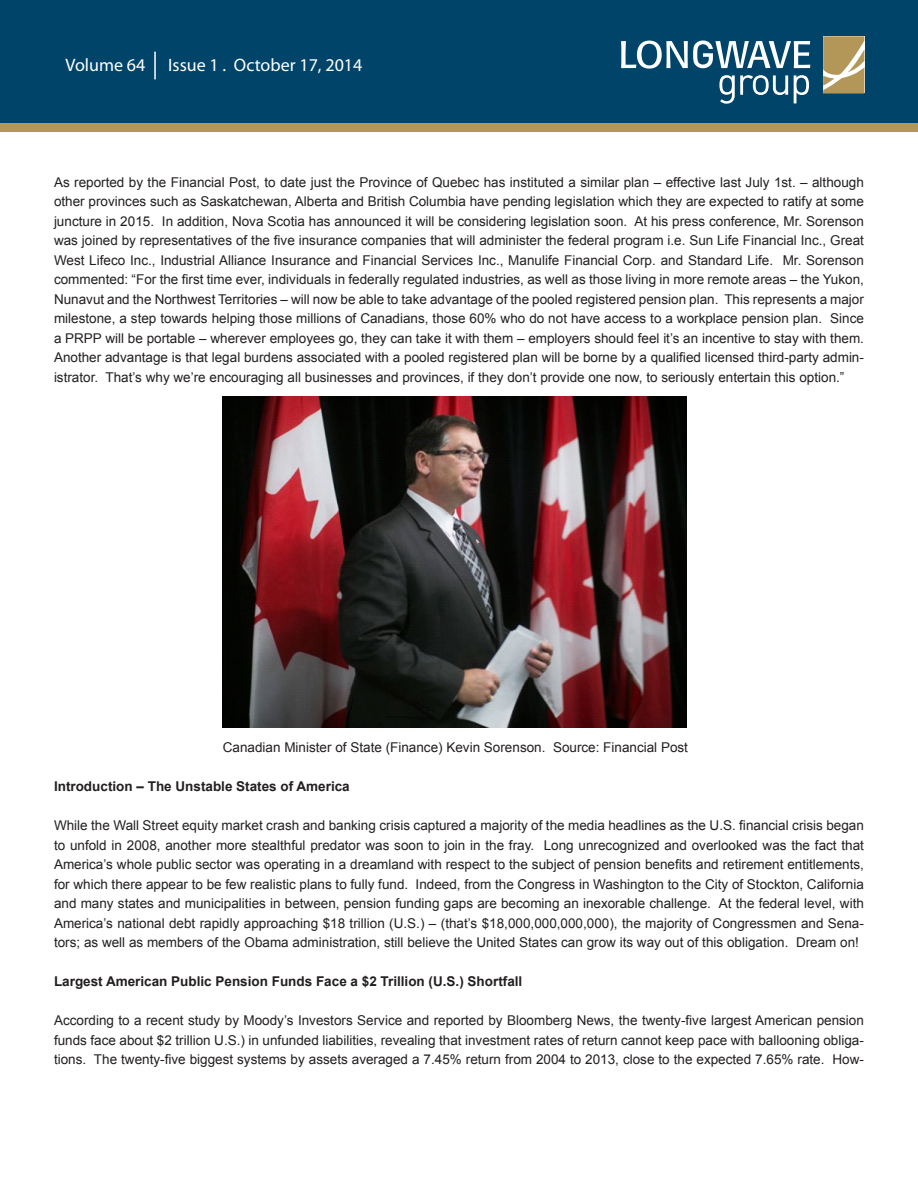
<style>
.page{position:relative;width:918px;height:1188px;background:#fff}
.page>*{position:absolute;margin:0;border:0;box-sizing:border-box;transform-origin:0 0}
.t1{font:18px "Myriad Pro";color:#fff}
.t2{font:13.5px/19.5px "Arial";color:#231f20;text-align:justify}
.t3{font:700 13.5px "Arial";color:#231f20}
</style>
<div class="page">
<div style="left:0;top:122px;width:918px;height:10px;background:#b39759"></div>
<img style="left:223px;top:397px;width:464px;height:331px">
<div style="left:0;top:0;width:918px;height:123px;background:#00446a"></div>
<hr style="left:154px;top:52px;width:2px;height:27px;background:#fff">
<svg style="left:621px;top:40px;width:189px;height:29px"></svg>
<svg style="left:719px;top:75px;width:69px;height:29px"></svg>
<svg style="left:794px;top:75px;width:15px;height:28px"></svg>
<svg style="left:823px;top:36px;width:41px;height:58px;background:#bfa977"></svg>
<p class="t1" style="left:66px;top:54px;width:81px">Volume 64</p>
<p class="t1" style="left:168px;top:54px;width:196px">Issue 1 . October 17, 2014</p>
<p class="t2" style="left:54px;top:172px;width:812px">As reported by the Financial Post, to date just the Province of Quebec has instituted a similar plan – effective last July 1st. – although other provinces such as Saskatchewan, Alberta and British Columbia have pending legislation which they are expected to ratify at some juncture in 2015. In addition, Nova Scotia has announced it will be considering legislation soon. At his press conference, Mr. Sorenson was joined by representatives of the five insurance companies that will administer the federal program i.e. Sun Life Financial Inc., Great West Lifeco Inc., Industrial Alliance Insurance and Financial Services Inc., Manulife Financial Corp. and Standard Life. Mr. Sorenson commented: “For the first time ever, individuals in federally regulated industries, as well as those living in more remote areas – the Yukon, Nunavut and the Northwest Territories – will now be able to take advantage of the pooled registered pension plan. This represents a major milestone, a step towards helping those millions of Canadians, those 60% who do not have access to a workplace pension plan. Since a PRPP will be portable – wherever employees go, they can take it with them – employers should feel it’s an incentive to stay with them.<br>Another advantage is that legal burdens associated with a pooled registered plan will be borne by a qualified licensed third-party admin&shy;istrator. That’s why we’re encouraging all businesses and provinces, if they don’t provide one now, to seriously entertain this option.”</p>
<p class="t2" style="left:223px;top:738px;width:467px">Canadian Minister of State (Finance) Kevin Sorenson. Source: Financial Post</p>
<p class="t3" style="left:54px;top:778px;width:297px">Introduction – The Unstable States of America</p>
<p class="t2" style="left:54px;top:816px;width:812px">While the Wall Street equity market crash and banking crisis captured a majority of the media headlines as the U.S. financial crisis began to unfold in 2008, another more stealthful predator was soon to join in the fray. Long unrecognized and overlooked was the fact that America’s whole public sector was operating in a dreamland with respect to the subject of pension benefits and retirement entitlements, for which there appear to be few realistic plans to fully fund. Indeed, from the Congress in Washington to the City of Stockton, California and many states and municipalities in between, pension funding gaps are becoming an inexorable challenge. At the federal level, with America’s national debt rapidly approaching $18 trillion (U.S.) – (that’s $18,000,000,000,000), the majority of Congressmen and Sena&shy;tors; as well as members of the Obama administration, still believe the United States can grow its way out of this obligation. Dream on!</p>
<p class="t3" style="left:54px;top:973px;width:470px">Largest American Public Pension Funds Face a $2 Trillion (U.S.) Shortfall</p>
<p class="t2" style="left:54px;top:1011px;width:811px">According to a recent study by Moody’s Investors Service and reported by Bloomberg News, the twenty-five largest American pension funds face about $2 trillion U.S.) in unfunded liabilities, revealing that investment rates of return cannot keep pace with ballooning obliga&shy;tions. The twenty-five biggest systems by assets averaged a 7.45% return from 2004 to 2013, close to the expected 7.65% rate. How-</p>
</div>
